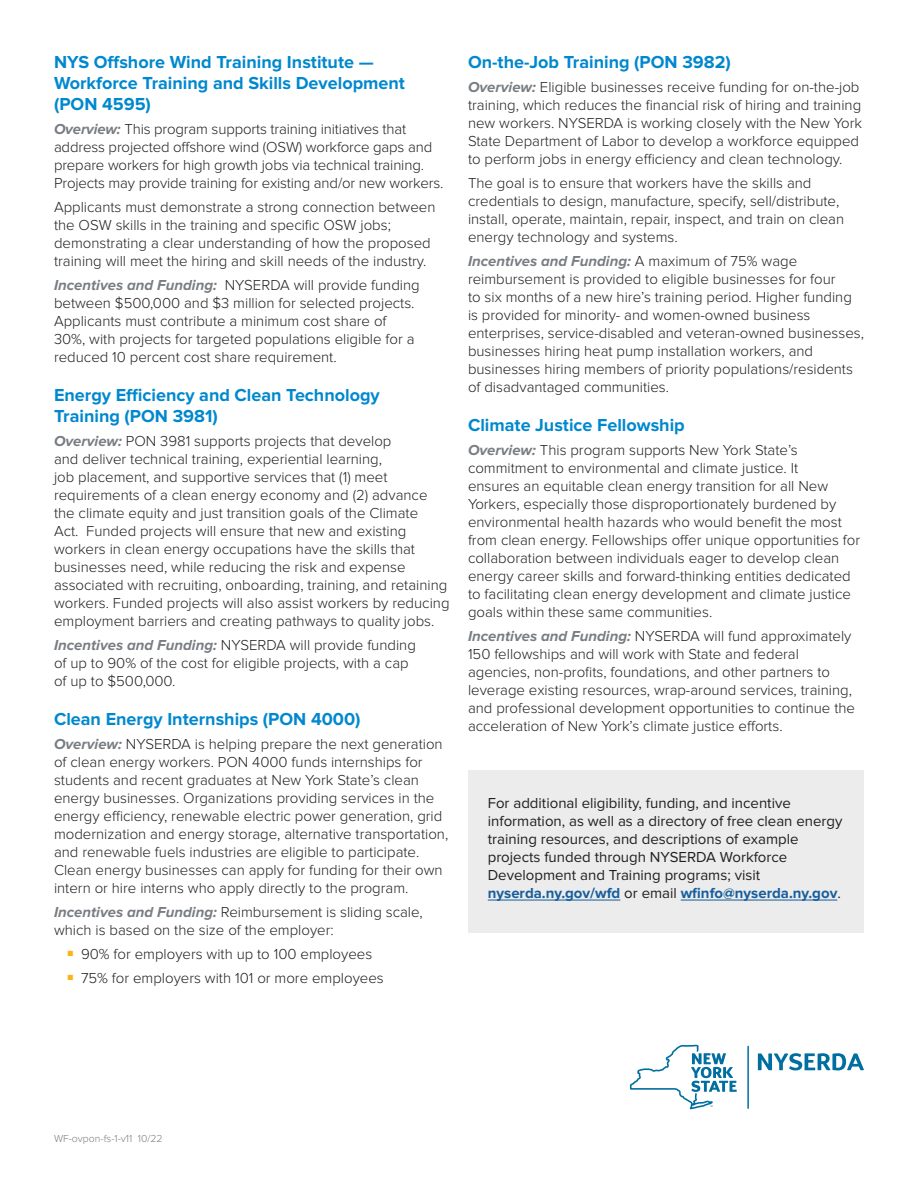
<style>
.page{position:relative;width:918px;height:1188px;background:#fff}
.page>*{position:absolute;margin:0;border:0;box-sizing:border-box;transform-origin:0 0}
.t1{font:700 18px/21px "Proxima Nova";color:#0088ce}
.t2{font:300 15px/18px "Proxima Nova";color:#231f20}
.t3{font:15px/18px "Proxima Nova";color:#231f20}
.t4{font:300 15px "Proxima Nova";color:#201f1f}
.t5{font:300 10.5px "Proxima Nova";color:#787d83}
.s1{font-weight:700;font-style:italic;color:#787d83}
.s2{font-weight:700;color:#175d9e}
</style>
<div class="page">
<div style="left:468px;top:770px;width:396px;height:162px;background:#ebeceb"></div>
<svg style="left:630px;top:1045px;width:107px;height:64px"></svg>
<svg style="left:758px;top:1053px;width:106px;height:17px"></svg>
<hr style="left:747px;top:1046px;width:2px;height:63px;background:#006e9f">
<hr style="left:488px;top:900px;width:132px;height:1px;background:#175d9e">
<hr style="left:681px;top:900px;width:156px;height:1px;background:#175d9e">
<p class="t1" style="left:54px;top:52px;width:352px">NYS Offshore Wind Training Institute —<br>Workforce Training and Skills Development (PON 4595)</p>
<p class="t2" style="left:54px;top:120px;width:391px"><span class="s1">Overview:</span> This program supports training initiatives that address projected offshore wind (OSW) workforce gaps and prepare workers for high growth jobs via technical training.<br>Projects may provide training for existing and/or new workers.</p>
<p class="t2" style="left:54px;top:198px;width:383px">Applicants must demonstrate a strong connection between the OSW skills in the training and specific OSW jobs; demonstrating a clear understanding of how the proposed training will meet the hiring and skill needs of the industry.</p>
<p class="t2" style="left:54px;top:276px;width:367px"><span class="s1">Incentives and Funding:</span> NYSERDA will provide funding between $500,000 and $3 million for selected projects.<br>Applicants must contribute a minimum cost share of 30%, with projects for targeted populations eligible for a reduced 10 percent cost share requirement.</p>
<p class="t1" style="left:54px;top:385px;width:327px">Energy Efficiency and Clean Technology<br>Training (PON 3981)</p>
<p class="t2" style="left:54px;top:432px;width:397px"><span class="s1">Overview:</span> PON 3981 supports projects that develop<br>and deliver technical training, experiential learning,<br>job placement, and supportive services that (1) meet requirements of a clean energy economy and (2) advance the climate equity and just transition goals of the Climate<br>Act. Funded projects will ensure that new and existing workers in clean energy occupations have the skills that businesses need, while reducing the risk and expense associated with recruiting, onboarding, training, and retaining workers. Funded projects will also assist workers by reducing employment barriers and creating pathways to quality jobs.</p>
<p class="t2" style="left:54px;top:636px;width:363px"><span class="s1">Incentives and Funding:</span> NYSERDA will provide funding of up to 90% of the cost for eligible projects, with a cap of up to $500,000.</p>
<p class="t1" style="left:54px;top:709px;width:308px">Clean Energy Internships (PON 4000)</p>
<p class="t2" style="left:54px;top:735px;width:396px"><span class="s1">Overview:</span> NYSERDA is helping prepare the next generation of clean energy workers. PON 4000 funds internships for students and recent graduates at New York State’s clean energy businesses. Organizations providing services in the energy efficiency, renewable electric power generation, grid modernization and energy storage, alternative transportation, and renewable fuels industries are eligible to participate.<br>Clean energy businesses can apply for funding for their own intern or hire interns who apply directly to the program.</p>
<p class="t2" style="left:54px;top:903px;width:370px"><span class="s1">Incentives and Funding:</span> Reimbursement is sliding scale, which is based on the size of the employer:</p>
<p class="t4" style="left:68px;top:946px;width:306px"><sup>■</sup> 90% for employers with up to 100 employees</p>
<p class="t4" style="left:68px;top:970px;width:318px"><sup>■</sup> 75% for employers with 101 or more employees</p>
<p class="t1" style="left:468px;top:52px;width:264px">On-the-Job Training (PON 3982)</p>
<p class="t2" style="left:468px;top:78px;width:396px"><span class="s1">Overview:</span> Eligible businesses receive funding for on-the-job training, which reduces the financial risk of hiring and training new workers. NYSERDA is working closely with the New York State Department of Labor to develop a workforce equipped to perform jobs in energy efficiency and clean technology.</p>
<p class="t2" style="left:468px;top:174px;width:378px">The goal is to ensure that workers have the skills and credentials to design, manufacture, specify, sell/distribute, install, operate, maintain, repair, inspect, and train on clean energy technology and systems.</p>
<p class="t2" style="left:468px;top:252px;width:398px"><span class="s1">Incentives and Funding:</span> A maximum of 75% wage reimbursement is provided to eligible businesses for four<br>to six months of a new hire’s training period. Higher funding is provided for minority- and women-owned business enterprises, service-disabled and veteran-owned businesses, businesses hiring heat pump installation workers, and businesses hiring members of priority populations/residents of disadvantaged communities.</p>
<p class="t1" style="left:468px;top:415px;width:218px">Climate Justice Fellowship</p>
<p class="t2" style="left:468px;top:441px;width:394px"><span class="s1">Overview:</span> This program supports New York State’s commitment to environmental and climate justice. It<br>ensures an equitable clean energy transition for all New Yorkers, especially those disproportionately burdened by environmental health hazards who would benefit the most from clean energy. Fellowships offer unique opportunities for collaboration between individuals eager to develop clean energy career skills and forward-thinking entities dedicated to facilitating clean energy development and climate justice goals within these same communities.</p>
<p class="t2" style="left:468px;top:627px;width:389px"><span class="s1">Incentives and Funding:</span> NYSERDA will fund approximately 150 fellowships and will work with State and federal agencies, non-profits, foundations, and other partners to leverage existing resources, wrap-around services, training, and professional development opportunities to continue the acceleration of New York’s climate justice efforts.</p>
<p class="t3" style="left:488px;top:794px;width:356px">For additional eligibility, funding, and incentive information, as well as a directory of free clean energy training resources, and descriptions of example projects funded through NYSERDA Workforce Development and Training programs; visit <span class="s2">nyserda.ny.gov/wfd</span> or email <span class="s2">wfinfo@nyserda.ny.gov</span>.</p>
<p class="t5" style="left:54px;top:1132px;width:110px">WF-ovpon-fs-1-v11 10/22</p>
</div>
